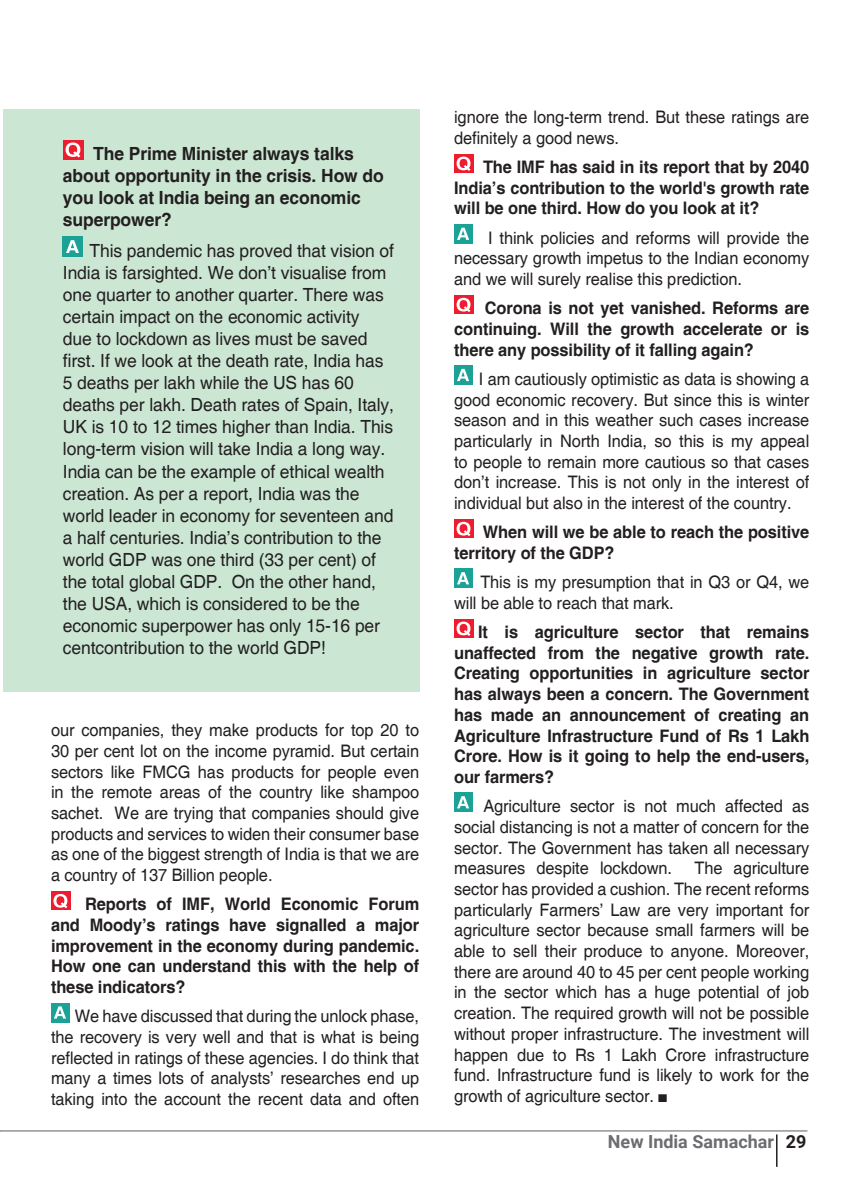
<style>
.page{position:relative;width:864px;height:1188px;background:#fff}
.page>*{position:absolute;margin:0;border:0;box-sizing:border-box;transform-origin:0 0}
.box_text{font:18.15px/22px "Helvetica";letter-spacing:-.005em;color:#231f20;scale:.96 1}
.box_text-2{font:700 18.15px/22px "Helvetica";letter-spacing:-.005em;color:#231f20;scale:.96 1}
.t1{font:700 18px "Roboto";color:#6c6d70}
.box_text-3{font:17.25px/20.7px "Helvetica";letter-spacing:-.005em;color:#231f20;text-align:justify;scale:.95 1}
.box_text-4{font:700 17.25px/20.7px "Helvetica";letter-spacing:-.005em;color:#231f20;text-align:justify;scale:.95 1}
.s1{color:#231f20}
</style>
<div class="page">
<hr style="left:776px;top:1134px;width:2px;height:33px;background:#231f20">
<hr style="left:0;top:1130px;width:807px;height:2px;background:#939598">
<div style="left:51px;top:891px;width:19px;height:19px;background:#ed1d2f"></div>
<svg style="left:53px;top:894px;width:14px;height:14px"></svg>
<div style="left:51px;top:1003px;width:19px;height:19px;background:#1ba195"></div>
<svg style="left:54px;top:1006px;width:12px;height:13px"></svg>
<div style="left:3px;top:109px;width:417px;height:583px;background:#cbe6d3"></div>
<div style="left:63px;top:140px;width:20px;height:20px;background:#ed1d2f"></div>
<svg style="left:66px;top:142px;width:14px;height:16px"></svg>
<div style="left:63px;top:236px;width:20px;height:21px;background:#1ba195"></div>
<svg style="left:66px;top:240px;width:13px;height:13px"></svg>
<div style="left:454px;top:154px;width:19px;height:19px;background:#ed1d2f"></div>
<svg style="left:457px;top:157px;width:14px;height:14px"></svg>
<div style="left:454px;top:224px;width:19px;height:20px;background:#1ba195"></div>
<svg style="left:457px;top:228px;width:12px;height:12px"></svg>
<div style="left:454px;top:295px;width:19px;height:19px;background:#ed1d2f"></div>
<svg style="left:457px;top:298px;width:14px;height:14px"></svg>
<div style="left:454px;top:365px;width:19px;height:20px;background:#1ba195"></div>
<svg style="left:457px;top:369px;width:12px;height:12px"></svg>
<div style="left:454px;top:519px;width:19px;height:19px;background:#ed1d2f"></div>
<svg style="left:457px;top:522px;width:14px;height:14px"></svg>
<div style="left:454px;top:569px;width:19px;height:19px;background:#1ba195"></div>
<svg style="left:457px;top:572px;width:12px;height:12px"></svg>
<div style="left:454px;top:619px;width:19px;height:19px;background:#ed1d2f"></div>
<svg style="left:457px;top:622px;width:14px;height:14px"></svg>
<div style="left:454px;top:793px;width:19px;height:19px;background:#1ba195"></div>
<svg style="left:457px;top:796px;width:12px;height:12px"></svg>
<div style="left:659px;top:1095px;width:7px;height:6px;background:#231f20"></div>
<div style="left:658px;top:1094px;width:9px;height:8px;border:2px solid #231f20"></div>
<p class="box_text-2" style="left:63px;top:142px;width:336px;text-indent:30px">The Prime Minister always talks about opportunity in the crisis. How do you look at India being an economic superpower?</p>
<p class="box_text" style="left:63px;top:240px;width:346px;text-indent:27px">This pandemic has proved that vision of India is farsighted. We don’t visualise from one quarter to another quarter. There was certain impact on the economic activity<br>due to lockdown as lives must be saved first. If we look at the death rate, India has 5 deaths per lakh while the US has 60 deaths per lakh. Death rates of Spain, Italy, UK is 10 to 12 times higher than India. This long-term vision will take India a long way.<br>India can be the example of ethical wealth creation. As per a report, India was the world leader in economy for seventeen and a half centuries. India’s contribution to the world GDP was one third (33 per cent) of the total global GDP. On the other hand, the USA, which is considered to be the economic superpower has only 15-16 per centcontribution to the world GDP!</p>
<p class="box_text-3" style="left:51px;top:720px;width:389px">our companies, they make products for top 20 to 30 per cent lot on the income pyramid. But certain sectors like FMCG has products for people even in the remote areas of the country like shampoo sachet. We are trying that companies should give products and services to widen their consumer base as one of the biggest strength of India is that we are a country of 137 Billion people.</p>
<p class="box_text-4" style="left:51px;top:894px;width:389px;text-indent:34px">Reports of IMF, World Economic Forum and Moody’s ratings have signalled a major improvement in the economy during pandemic.<br>How one can understand this with the help of these indicators?</p>
<p class="box_text-3" style="left:51px;top:1007px;width:389px;text-indent:24px">We have discussed that during the unlock phase, the recovery is very well and that is what is being reflected in ratings of these agencies. I do think that many a times lots of analysts’ researches end up taking into the account the recent data and often</p>
<p class="box_text-3" style="left:454px;top:107px;width:375px">ignore the long-term trend. But these ratings are definitely a good news.</p>
<p class="box_text-4" style="left:454px;top:156px;width:376px;text-indent:29px">The IMF has said in its report that by 2040<br>India’s contribution to the world's growth rate will be one third. How do you look at it?</p>
<p class="box_text-3" style="left:454px;top:228px;width:375px;text-indent:34px">I think policies and reforms will provide the necessary growth impetus to the Indian economy and we will surely realise this prediction.</p>
<p class="box_text-4" style="left:454px;top:298px;width:375px;text-indent:31px">Corona is not yet vanished. Reforms are continuing. Will the growth accelerate or is there any possibility of it falling again?</p>
<p class="box_text-3" style="left:454px;top:369px;width:375px;text-indent:25px">I am cautiously optimistic as data is showing a good economic recovery. But since this is winter season and in this weather such cases increase particularly in North India, so this is my appeal to people to remain more cautious so that cases don’t increase. This is not only in the interest of individual but also in the interest of the country.</p>
<p class="box_text-4" style="left:454px;top:522px;width:376px;text-indent:29px">When will we be able to reach the positive territory of the GDP?</p>
<p class="box_text-3" style="left:454px;top:572px;width:375px;text-indent:26px">This is my presumption that in Q3 or Q4, we will be able to reach that mark.</p>
<p class="box_text-4" style="left:454px;top:621px;width:375px;text-indent:24px">It is agriculture sector that remains unaffected from the negative growth rate.<br>Creating opportunities in agriculture sector has always been a concern. The Government has made an announcement of creating an Agriculture Infrastructure Fund of Rs 1 Lakh Crore. How is it going to help the end-users, our farmers?</p>
<p class="box_text-3" style="left:454px;top:796px;width:375px;text-indent:29px">Agriculture sector is not much affected as social distancing is not a matter of concern for the sector. The Government has taken all necessary measures despite lockdown.</p>
<p class="box_text-3" style="left:454px;top:858px;width:375px;text-indent:240px">The agriculture sector has provided a cushion. The recent reforms particularly Farmers’ Law are very important for agriculture sector because small farmers will be able to sell their produce to anyone. Moreover, there are around 40 to 45 per cent people working in the sector which has a huge potential of job creation. The required growth will not be possible without proper infrastructure. The investment will happen due to Rs 1 Lakh Crore infrastructure fund. Infrastructure fund is likely to work for the growth of agriculture sector.</p>
<p class="t1" style="left:608px;top:1129px;width:200px">New India Samachar <span class="s1">29</span></p>
</div>
